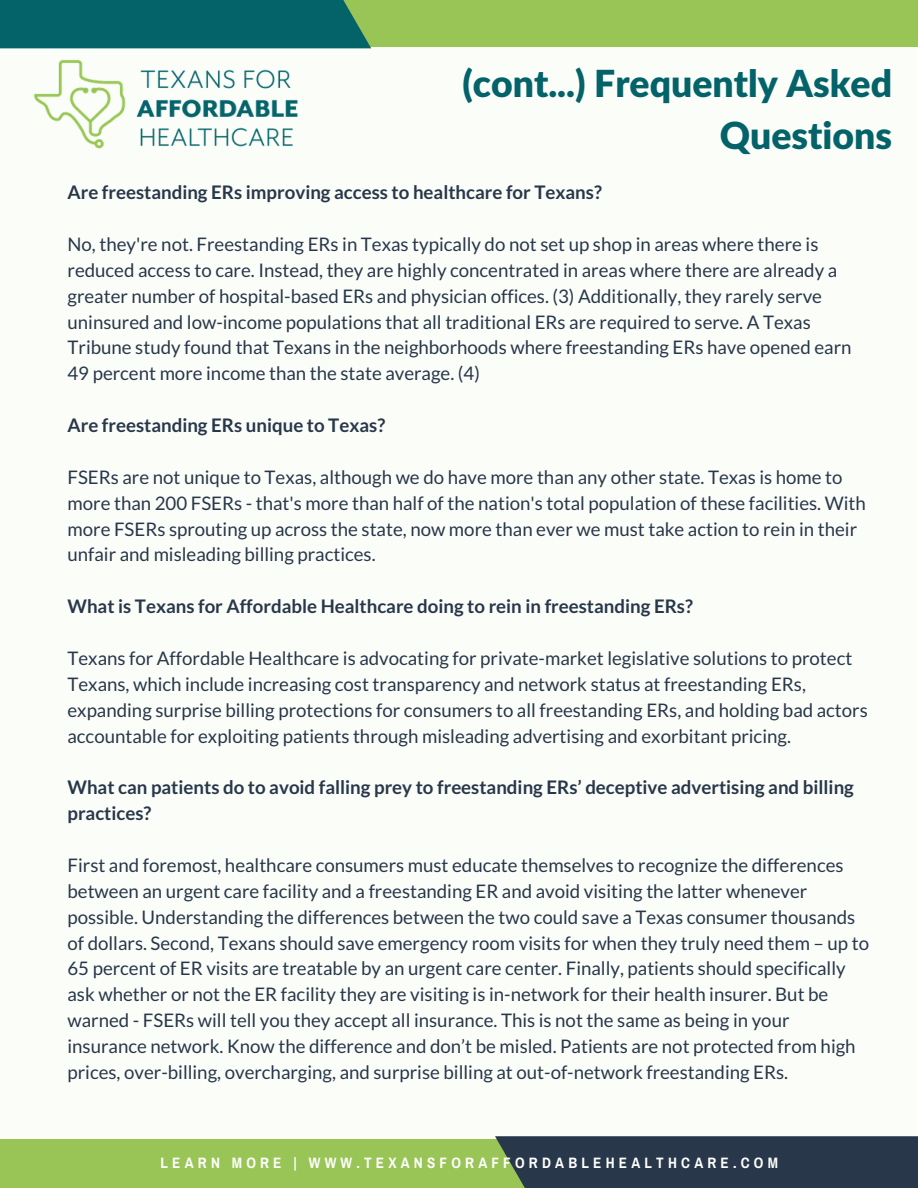
<style>
.page{position:relative;width:918px;height:1188px;background:#96c452}
.page>*{position:absolute;margin:0;border:0;box-sizing:border-box;transform-origin:0 0}
.t1{font:900 37.35px/51.8px "Lato";color:#046369;text-align:right}
.t2{font:18.75px/25.8px "Lato";color:#283749}
.t3{font:700 18.75px/25.8px "Lato";color:#283749}
.t4{font:700 15.15px "Archivo Narrow";letter-spacing:.28em;color:#fff}
</style>
<div class="page">
<div style="left:0;top:47px;width:918px;height:1091px;background:#fff"></div>
<img style="left:13px;top:48px;width:305px;height:101px">
<div style="left:495px;top:1136px;width:423px;height:52px;background:#283749"></div>
<div style="left:0;top:0;width:371px;height:48px;background:#046369"></div>
<h1 class="t1" style="left:462px;top:56px;width:431px">(cont...) Frequently Asked<br>Questions</h1>
<p class="t3" style="left:67px;top:179px;width:536px">Are freestanding ERs improving access to healthcare for Texans?</p>
<p class="t2" style="left:67px;top:231px;width:786px">No, they're not. Freestanding ERs in Texas typically do not set up shop in areas where there is reduced access to care. Instead, they are highly concentrated in areas where there are already a greater number of hospital-based ERs and physician offices. (3) Additionally, they rarely serve uninsured and low-income populations that all traditional ERs are required to serve. A Texas Tribune study found that Texans in the neighborhoods where freestanding ERs have opened earn 49 percent more income than the state average. (4)</p>
<p class="t3" style="left:67px;top:412px;width:319px">Are freestanding ERs unique to Texas?</p>
<p class="t2" style="left:67px;top:464px;width:800px">FSERs are not unique to Texas, although we do have more than any other state. Texas is home to more than 200 FSERs - that's more than half of the nation's total population of these facilities. With more FSERs sprouting up across the state, now more than ever we must take action to rein in their unfair and misleading billing practices.</p>
<p class="t3" style="left:67px;top:593px;width:627px">What is Texans for Affordable Healthcare doing to rein in freestanding ERs?</p>
<p class="t2" style="left:67px;top:645px;width:802px">Texans for Affordable Healthcare is advocating for private-market legislative solutions to protect Texans, which include increasing cost transparency and network status at freestanding ERs, expanding surprise billing protections for consumers to all freestanding ERs, and holding bad actors accountable for exploiting patients through misleading advertising and exorbitant pricing.</p>
<p class="t3" style="left:67px;top:774px;width:788px">What can patients do to avoid falling prey to freestanding ERs’ deceptive advertising and billing practices?</p>
<p class="t2" style="left:67px;top:852px;width:803px">First and foremost, healthcare consumers must educate themselves to recognize the differences between an urgent care facility and a freestanding ER and avoid visiting the latter whenever possible. Understanding the differences between the two could save a Texas consumer thousands of dollars. Second, Texans should save emergency room visits for when they truly need them – up to 65 percent of ER visits are treatable by an urgent care center. Finally, patients should specifically ask whether or not the ER facility they are visiting is in-network for their health insurer. But be warned - FSERs will tell you they accept all insurance. This is not the same as being in your insurance network. Know the difference and don’t be misled. Patients are not protected from high prices, over-billing, overcharging, and surprise billing at out-of-network freestanding ERs.</p>
<p class="t4" style="left:160px;top:1154px;width:619px">LEARN MORE | WWW.TEXANSFORAFFORDABLEHEALTHCARE.COM</p>
</div>
